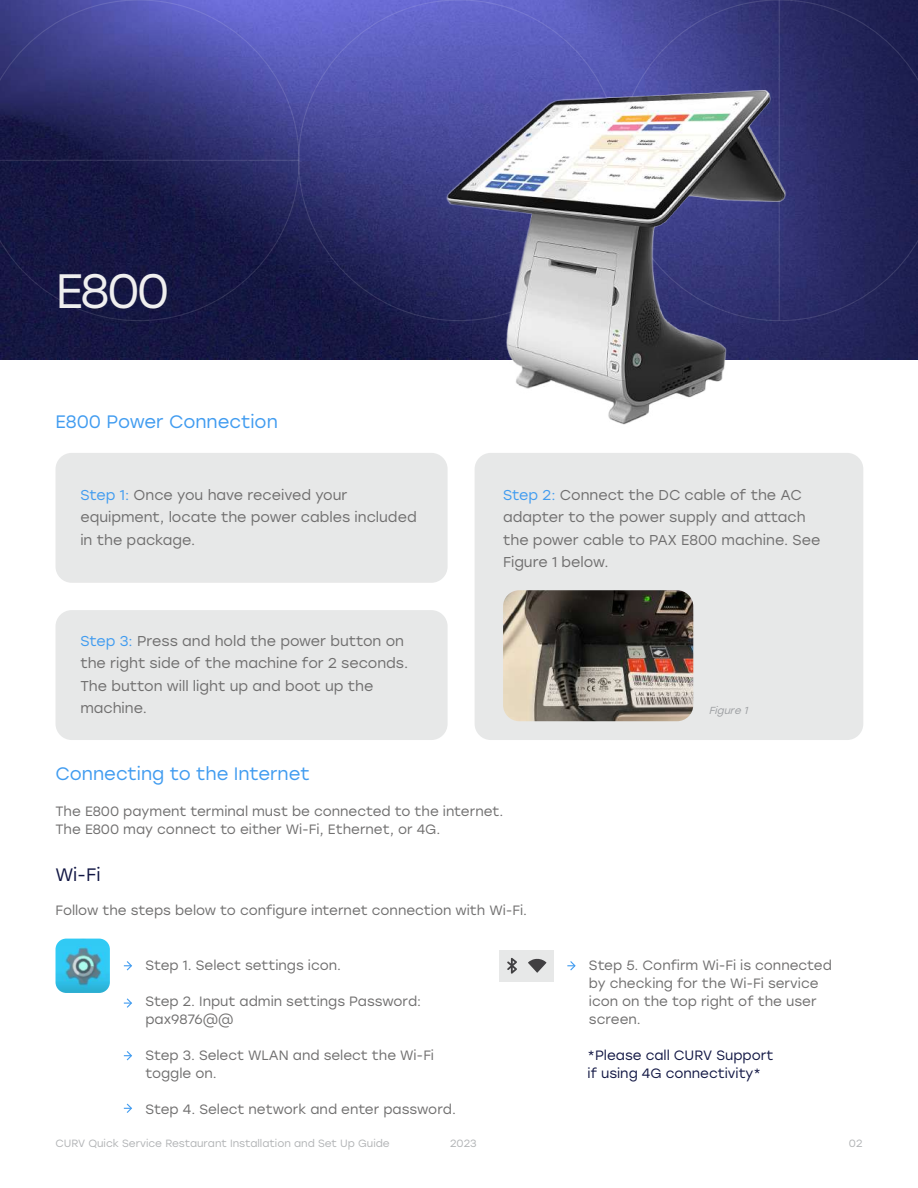
<style>
.page{position:relative;width:918px;height:1188px;background:#fff}
.page>*{position:absolute;margin:0;border:0;box-sizing:border-box;transform-origin:0 0}
.t1{font:48.15px "Stolzl";color:#efefef}
.t2{font:18px "Stolzl";color:#419cf0}
.t3{font:18px "Stolzl";color:#121744}
.t4{font:14.25px/22.5px "Stolzl";color:#706f6f}
.t5{font:13.5px/18px "Stolzl";color:#706f6f}
.t6{font:13.5px/18px "Stolzl";color:#121744}
.t7{font:10.5px "Stolzl";color:#b2b4b6}
.t8{font:italic 10.2px "Stolzl";color:#9d9fa2}
.s1{color:#419cf0}
</style>
<div class="page">
<img style="left:0;top:0;width:918px;height:359px">
<svg style="left:618px;top:0;width:300px;height:321px"></svg>
<svg style="left:0;top:0;width:300px;height:321px"></svg>
<hr style="left:779px;top:0;width:1px;height:321px;background:#fff">
<hr style="left:0;top:160px;width:299px;height:1px;background:#fff">
<div style="left:56px;top:453px;width:392px;height:130px;background:#e7e8e8;border-radius:16px"></div>
<div style="left:475px;top:453px;width:388px;height:287px;background:#e7e8e8;border-radius:16px"></div>
<div style="left:56px;top:610px;width:392px;height:130px;background:#e7e8e8;border-radius:16px"></div>
<div style="left:500px;top:950px;width:54px;height:32px;background:#e7e8e8"></div>
<svg style="left:507px;top:958px;width:10px;height:16px"></svg>
<svg style="left:528px;top:958px;width:18px;height:15px"></svg>
<img style="left:56px;top:939px;width:54px;height:54px">
<svg style="left:124px;top:961px;width:8px;height:10px"></svg>
<svg style="left:567px;top:961px;width:9px;height:10px"></svg>
<svg style="left:124px;top:998px;width:8px;height:10px"></svg>
<svg style="left:124px;top:1051px;width:8px;height:10px"></svg>
<svg style="left:124px;top:1103px;width:8px;height:10px"></svg>
<img style="left:503px;top:590px;width:190px;height:131px">
<img style="left:429px;top:41px;width:386px;height:384px">
<h1 class="t1" style="left:56px;top:258px;width:116px">E800</h1>
<h2 class="t2" style="left:56px;top:409px;width:224px">E800 Power Connection</h2>
<p class="t4" style="left:80px;top:483px;width:338px"><span class="s1">Step 1:</span> Once you have received your equipment, locate the power cables included in the package.</p>
<p class="t4" style="left:80px;top:629px;width:329px"><span class="s1">Step 3:</span> Press and hold the power button on the right side of the machine for 2 seconds.<br>The button will light up and boot up the machine.</p>
<h2 class="t2" style="left:56px;top:762px;width:256px">Connecting to the Internet</h2>
<p class="t4" style="left:503px;top:483px;width:319px"><span class="s1">Step 2:</span> Connect the DC cable of the AC adapter to the power supply and attach the power cable to PAX E800 machine. See<br>Figure 1 below.</p>
<p class="t8" style="left:709px;top:703px;width:44px">Figure 1</p>
<p class="t5" style="left:56px;top:802px;width:449px">The E800 payment terminal must be connected to the internet.<br>The E800 may connect to either Wi-Fi, Ethernet, or 4G.</p>
<h2 class="t3" style="left:56px;top:862px;width:46px">Wi-Fi</h2>
<p class="t5" style="left:56px;top:900px;width:473px">Follow the steps below to configure internet connection with Wi-Fi.</p>
<p class="t5" style="left:145px;top:956px;width:197px">Step 1. Select settings icon.</p>
<p class="t5" style="left:145px;top:992px;width:277px">Step 2. Input admin settings Password: pax9876@@</p>
<p class="t5" style="left:145px;top:1046px;width:290px">Step 3. Select WLAN and select the Wi-Fi toggle on.</p>
<p class="t5" style="left:145px;top:1100px;width:312px">Step 4. Select network and enter password.</p>
<p class="t5" style="left:589px;top:956px;width:245px">Step 5. Confirm Wi-Fi is connected by checking for the Wi-Fi service icon on the top right of the user screen.</p>
<p class="t6" style="left:588px;top:1046px;width:187px">*Please call CURV Support if using 4G connectivity*</p>
<p class="t7" style="left:56px;top:1136px;width:336px">CURV Quick Service Restaurant Installation and Set Up Guide</p>
<p class="t7" style="left:450px;top:1136px;width:28px">2023</p>
<p class="t7" style="left:849px;top:1136px;width:15px">02</p>
</div>
